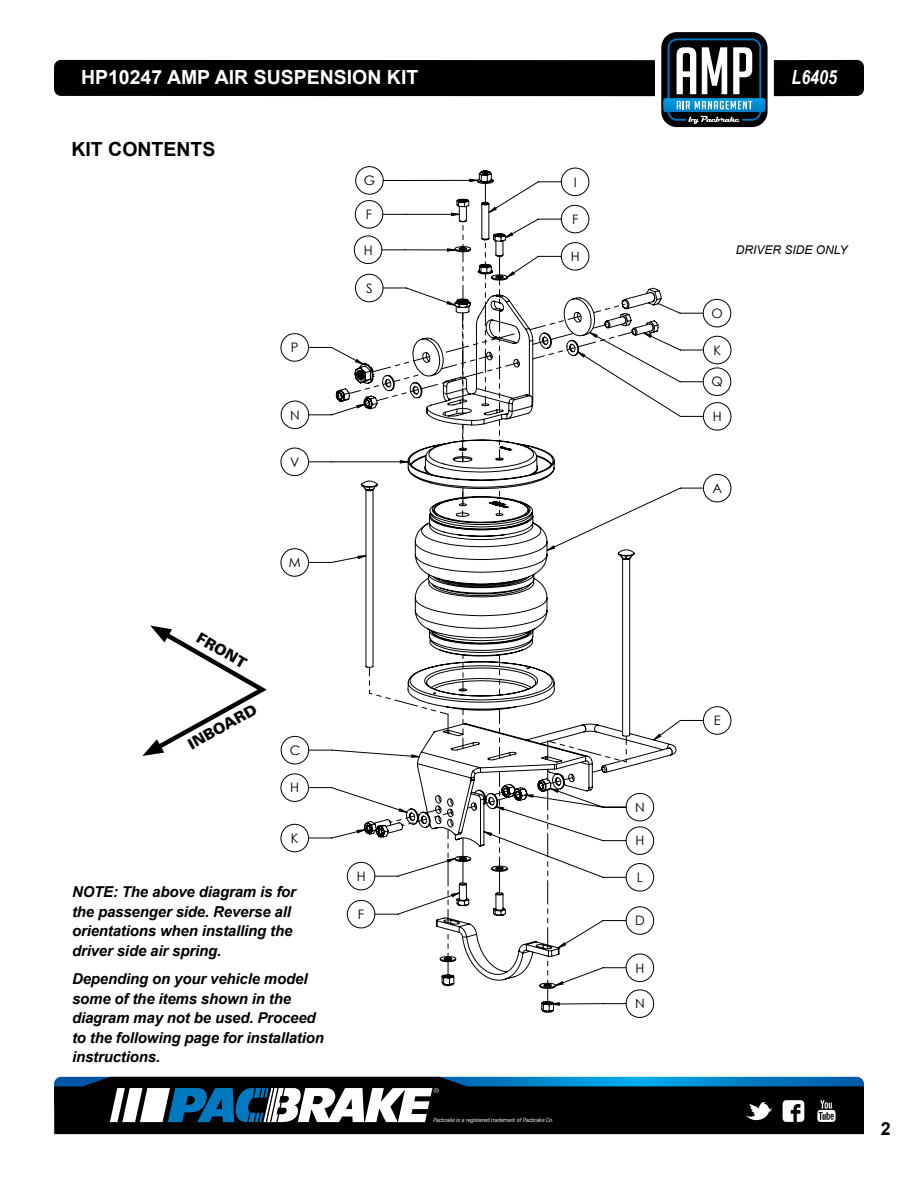
<style>
.page{position:relative;width:918px;height:1188px;background:#fff}
.page>*{position:absolute;margin:0;border:0;box-sizing:border-box;transform-origin:0 0}
.t1{font:700 19.5px "Arial";color:#fff}
.t2{font:700 19.5px "Arial";color:#000}
.t3{font:italic 700 19.5px "Arial Narrow";color:#fff}
.t4{font:700 18px "Arial";color:#000}
.t5{font:italic 700 15px/19.5px "Arial";letter-spacing:-.01em;color:#000}
.t6{font:900 15px "Univers LT Std";color:#000}
.t7{font:13.05px "Century Gothic";color:#000}
.t8{font:italic 12px "Arial";color:#000}
.t9{font:italic 300 6px "Brown";letter-spacing:-.025em;color:#fff}
</style>
<div class="page">
<div style="left:661px;top:32px;width:107px;height:95px;background:#000;border-radius:16px"></div>
<div style="left:54px;top:60px;width:601px;height:36px;background:#000"></div>
<div style="left:774px;top:60px;width:90px;height:36px;background:#000"></div>
<svg style="left:663px;top:38px;width:103px;height:86px"></svg>
<div style="left:54px;top:1124px;width:810px;height:10px;background:#000"></div>
<svg style="left:54px;top:1077px;width:810px;height:47px"></svg>
<svg style="left:280px;top:166px;width:452px;height:852px"></svg>
<svg style="left:308px;top:180px;width:396px;height:825px"></svg>
<svg style="left:335px;top:170px;width:342px;height:843px"></svg>
<svg style="left:365px;top:489px;width:9px;height:2px"></svg>
<svg style="left:622px;top:558px;width:9px;height:2px"></svg>
<svg style="left:669px;top:747px;width:4px;height:9px"></svg>
<svg style="left:650px;top:323px;width:4px;height:9px"></svg>
<svg style="left:649px;top:292px;width:6px;height:11px"></svg>
<svg style="left:495px;top:909px;width:9px;height:2px"></svg>
<svg style="left:448px;top:929px;width:1px;height:48px"></svg>
<svg style="left:369px;top:667px;width:80px;height:66px"></svg>
<svg style="left:547px;top:956px;width:1px;height:48px"></svg>
<svg style="left:538px;top:724px;width:89px;height:225px"></svg>
<svg style="left:463px;top:655px;width:1px;height:36px"></svg>
<svg style="left:463px;top:709px;width:1px;height:39px"></svg>
<svg style="left:390px;top:805px;width:87px;height:117px"></svg>
<svg style="left:337px;top:392px;width:5px;height:8px"></svg>
<svg style="left:529px;top:303px;width:106px;height:57px"></svg>
<svg style="left:483px;top:771px;width:38px;height:122px"></svg>
<svg style="left:499px;top:709px;width:1px;height:49px"></svg>
<svg style="left:499px;top:655px;width:1px;height:40px"></svg>
<svg style="left:482px;top:171px;width:7px;height:3px"></svg>
<svg style="left:481px;top:183px;width:9px;height:22px"></svg>
<svg style="left:499px;top:420px;width:1px;height:40px"></svg>
<svg style="left:499px;top:488px;width:1px;height:27px"></svg>
<svg style="left:348px;top:222px;width:172px;height:192px"></svg>
<svg style="left:462px;top:424px;width:2px;height:38px"></svg>
<svg style="left:462px;top:488px;width:2px;height:28px"></svg>
<svg style="left:142px;top:626px;width:125px;height:130px"></svg>
<h1 class="t1" style="left:81px;top:65px;width:339px">HP10247 AMP AIR SUSPENSION KIT</h1>
<h1 class="t3" style="left:792px;top:63px;width:47px">L6405</h1>
<h1 class="t2" style="left:71px;top:137px;width:146px">KIT CONTENTS</h1>
<p class="t7" style="left:291px;top:338px;width:9px">P</p>
<p class="t7" style="left:290px;top:406px;width:11px">N</p>
<p class="t7" style="left:290px;top:453px;width:11px">V</p>
<p class="t7" style="left:364px;top:171px;width:13px">G</p>
<p class="t7" style="left:574px;top:173px;width:4px">I</p>
<p class="t7" style="left:366px;top:205px;width:8px">F</p>
<p class="t7" style="left:364px;top:241px;width:10px">H</p>
<p class="t7" style="left:366px;top:279px;width:8px">S</p>
<p class="t7" style="left:572px;top:210px;width:8px">F</p>
<p class="t7" style="left:571px;top:247px;width:10px">H</p>
<p class="t6" style="left:203px;top:628px;width:56px;rotate:30deg">FRONT</p>
<p class="t6" style="left:185px;top:737px;width:78px;rotate:-29deg">INBOARD</p>
<p class="t7" style="left:289px;top:553px;width:14px">M</p>
<p class="t7" style="left:290px;top:741px;width:12px">C</p>
<p class="t7" style="left:290px;top:779px;width:10px">H</p>
<p class="t7" style="left:291px;top:829px;width:9px">K</p>
<p class="t5" style="left:72px;top:882px;width:226px">NOTE: The above diagram is for the passenger side. Reverse all orientations when installing the driver side air spring.</p>
<p class="t5" style="left:72px;top:969px;width:253px">Depending on your vehicle model some of the items shown in the diagram may not be used. Proceed to the following page for installation instructions.</p>
<p class="t7" style="left:635px;top:798px;width:11px">N</p>
<p class="t7" style="left:635px;top:832px;width:10px">H</p>
<p class="t7" style="left:357px;top:867px;width:10px">H</p>
<p class="t7" style="left:637px;top:868px;width:8px">L</p>
<p class="t7" style="left:358px;top:905px;width:8px">F</p>
<p class="t7" style="left:635px;top:912px;width:11px">D</p>
<p class="t7" style="left:635px;top:959px;width:10px">H</p>
<p class="t9" style="left:433px;top:1117px;width:122px">Pacbrake is a registered trademark of Pacbrake Co.</p>
<p class="t7" style="left:635px;top:995px;width:11px">N</p>
<p class="t8" style="left:736px;top:242px;width:113px">DRIVER SIDE ONLY</p>
<p class="t7" style="left:711px;top:304px;width:13px">O</p>
<p class="t7" style="left:713px;top:341px;width:9px">K</p>
<p class="t7" style="left:711px;top:373px;width:13px">Q</p>
<p class="t7" style="left:713px;top:407px;width:10px">H</p>
<p class="t7" style="left:712px;top:479px;width:11px">A</p>
<p class="t7" style="left:714px;top:711px;width:9px">E</p>
<p class="t4" style="left:881px;top:1117px;width:12px">2</p>
</div>
